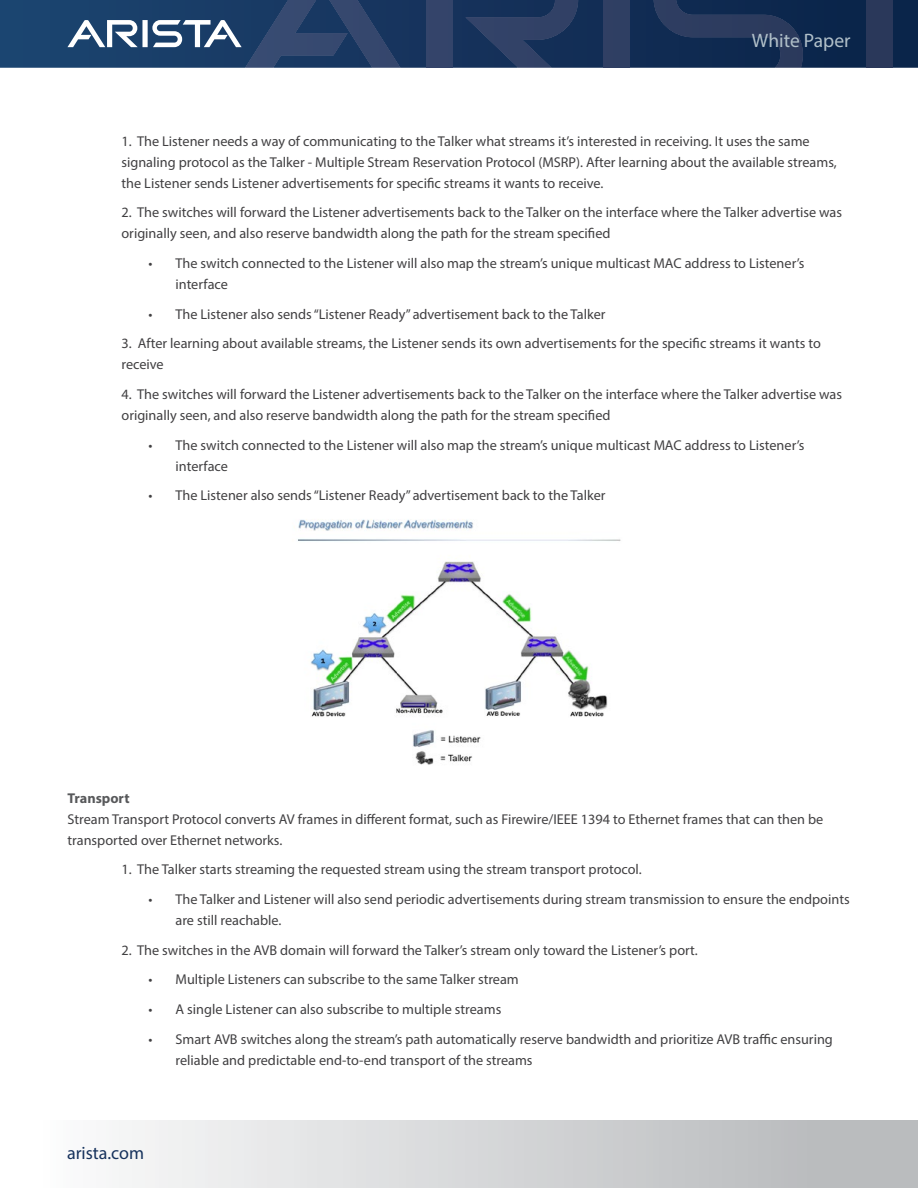
<style>
.page{position:relative;width:918px;height:1188px;background:#fff}
.page>*{position:absolute;margin:0;border:0;box-sizing:border-box;transform-origin:0 0}
.t1{font:19.5px "Myriad Pro";color:#b1c0c9}
.t2{font:18px "Myriad Pro";color:#16325c}
.t3{font:14.25px/21px "Myriad Pro";color:#414042}
.t4{font:700 14.25px "Myriad Pro";color:#58595b}
</style>
<div class="page">
<svg style="left:0;top:0;width:918px;height:68px;background:#13325a"></svg>
<div style="left:426px;top:0;width:26px;height:68px;background:#34446a"></div>
<svg style="left:465px;top:0;width:113px;height:68px;background:#22385f"></svg>
<svg style="left:67px;top:0;width:333px;height:68px;background:#334f75"></svg>
<div style="left:604px;top:0;width:26px;height:68px;background:#2f3f63"></div>
<svg style="left:654px;top:0;width:149px;height:68px;background:#1a3156"></svg>
<div style="left:867px;top:0;width:26px;height:68px;background:#2a385a"></div>
<div style="left:0;top:1120px;width:918px;height:68px;background:linear-gradient(to right,#fff,#b3b5b7)"></div>
<img style="left:298px;top:519px;width:323px;height:246px">
<h1 class="t1" style="left:752px;top:29px;width:100px">White Paper</h1>
<p class="t3" style="left:122px;top:130px;width:717px">1. The Listener needs a way of communicating to the Talker what streams it’s interested in receiving. It uses the same signaling protocol as the Talker - Multiple Stream Reservation Protocol (MSRP). After learning about the available streams, the Listener sends Listener advertisements for specific streams it wants to receive.</p>
<p class="t3" style="left:122px;top:202px;width:722px">2. The switches will forward the Listener advertisements back to the Talker on the interface where the Talker advertise was originally seen, and also reserve bandwidth along the path for the stream specified</p>
<p class="t3" style="left:176px;top:252px;width:630px;text-indent:-27px">• The switch connected to the Listener will also map the stream’s unique multicast MAC address to Listener’s interface</p>
<p class="t3" style="left:149px;top:303px;width:459px">• The Listener also sends “Listener Ready” advertisement back to the Talker</p>
<p class="t3" style="left:122px;top:333px;width:701px">3. After learning about available streams, the Listener sends its own advertisements for the specific streams it wants to receive</p>
<p class="t3" style="left:122px;top:383px;width:722px">4. The switches will forward the Listener advertisements back to the Talker on the interface where the Talker advertise was originally seen, and also reserve bandwidth along the path for the stream specified</p>
<p class="t3" style="left:176px;top:434px;width:630px;text-indent:-27px">• The switch connected to the Listener will also map the stream’s unique multicast MAC address to Listener’s interface</p>
<p class="t3" style="left:149px;top:485px;width:459px">• The Listener also sends “Listener Ready” advertisement back to the Talker</p>
<p class="t4" style="left:68px;top:789px;width:64px">Transport</p>
<p class="t3" style="left:68px;top:808px;width:757px">Stream Transport Protocol converts AV frames in different format, such as Firewire/IEEE 1394 to Ethernet frames that can then be transported over Ethernet networks.</p>
<p class="t3" style="left:122px;top:859px;width:522px">1. The Talker starts streaming the requested stream using the stream transport protocol.</p>
<p class="t3" style="left:176px;top:889px;width:676px;text-indent:-27px">• The Talker and Listener will also send periodic advertisements during stream transmission to ensure the endpoints are still reachable.</p>
<p class="t3" style="left:122px;top:939px;width:578px">2. The switches in the AVB domain will forward the Talker’s stream only toward the Listener’s port.</p>
<p class="t3" style="left:149px;top:969px;width:372px">• Multiple Listeners can subscribe to the same Talker stream</p>
<p class="t3" style="left:149px;top:999px;width:354px">• A single Listener can also subscribe to multiple streams</p>
<p class="t3" style="left:176px;top:1028px;width:659px;text-indent:-27px">• Smart AVB switches along the stream’s path automatically reserve bandwidth and prioritize AVB traffic ensuring reliable and predictable end-to-end transport of the streams</p>
<p class="t2" style="left:67px;top:1142px;width:79px">arista.com</p>
</div>
